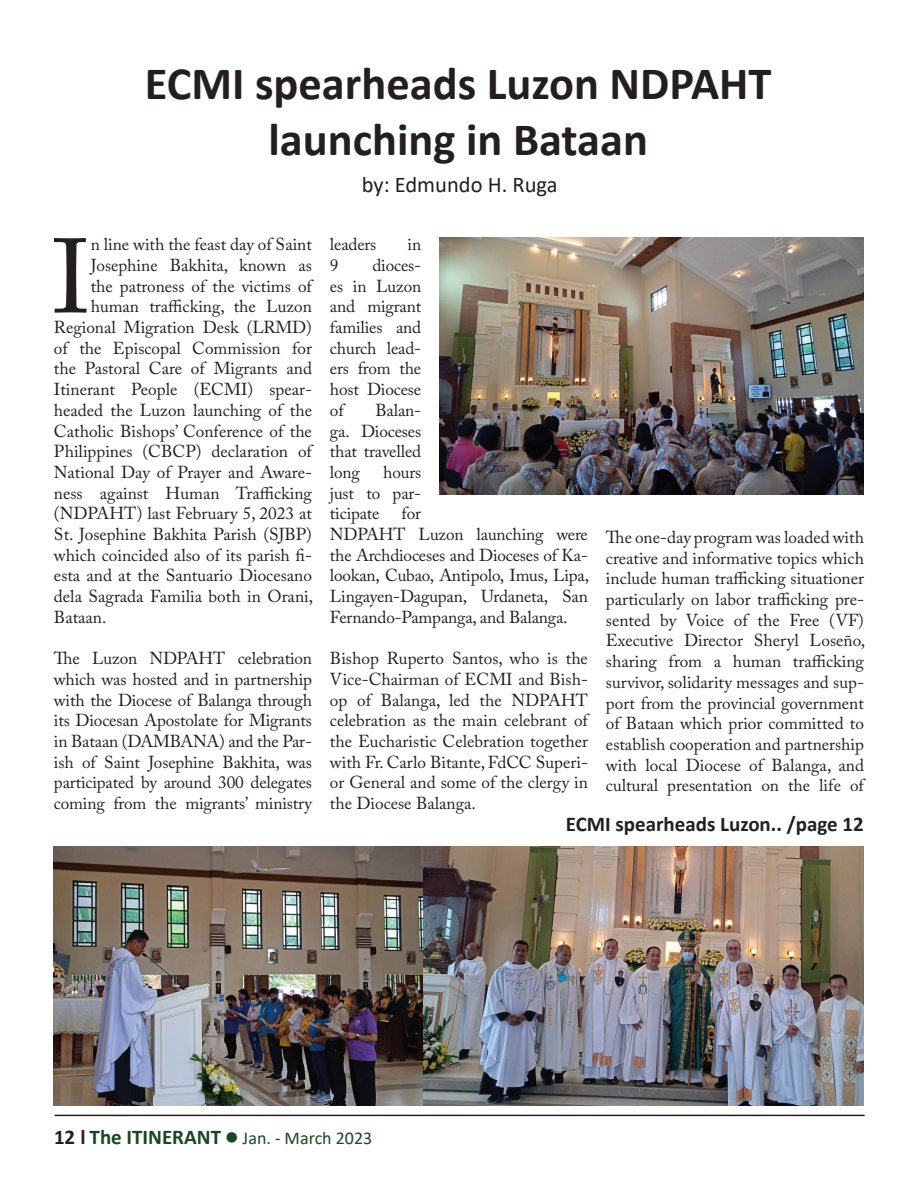
<style>
.page{position:relative;width:918px;height:1188px;background:#fff}
.page>*{position:absolute;margin:0;border:0;box-sizing:border-box;transform-origin:0 0}
.t1{font:104.55px "Adobe Caslon Pro";color:#231f20}
.t2{font:700 46.5px/55.8px "Calibri";color:#231f20;text-align:center}
.t3{font:22.5px "Calibri";color:#231f20}
.t4{font:700 21px "Calibri";color:#231f20}
.t5{font:18px "Calibri";color:#174921}
.t6{font:17.25px/20.7px "Adobe Caslon Pro";color:#231f20;text-align:justify}
.s1{font-weight:700;font-size:21px;color:#231f20}
.s2{font-weight:700;font-size:21px}
</style>
<div class="page">
<hr style="left:55px;top:1115px;width:810px;height:1px;background:#231f20">
<img style="left:439px;top:238px;width:425px;height:257px">
<img style="left:422px;top:847px;width:442px;height:259px">
<img style="left:54px;top:847px;width:368px;height:259px">
<h2 class="t2" style="left:145px;top:55px;width:628px">ECMI spearheads Luzon NDPAHT launching in Bataan</h2>
<h3 class="t3" style="left:362px;top:169px;width:197px">by: Edmundo H. Ruga</h3>
<h1 class="t1" style="left:52px;top:215px;width:40px">I</h1>
<p class="t6" style="left:91px;top:234px;width:223px">n line with the feast day of Saint</p>
<p class="t6" style="left:91px;top:255px;width:223px">Josephine Bakhita, known as</p>
<p class="t6" style="left:91px;top:275px;width:223px">the patroness of the victims of</p>
<p class="t6" style="left:91px;top:296px;width:223px">human trafficking, the Luzon</p>
<p class="t6" style="left:54px;top:317px;width:260px">Regional Migration Desk (LRMD)</p>
<p class="t6" style="left:54px;top:337px;width:260px">of the Episcopal Commission for</p>
<p class="t6" style="left:54px;top:358px;width:260px">the Pastoral Care of Migrants and</p>
<p class="t6" style="left:54px;top:379px;width:259px">Itinerant People (ECMI) spear-</p>
<p class="t6" style="left:54px;top:400px;width:260px">headed the Luzon launching of the</p>
<p class="t6" style="left:54px;top:420px;width:260px">Catholic Bishops’ Conference of the</p>
<p class="t6" style="left:54px;top:441px;width:259px">Philippines (CBCP) declaration of</p>
<p class="t6" style="left:54px;top:462px;width:260px">National Day of Prayer and Aware-</p>
<p class="t6" style="left:54px;top:482px;width:260px">ness against Human Trafficking</p>
<p class="t6" style="left:54px;top:503px;width:259px">(NDPAHT) last February 5, 2023 at</p>
<p class="t6" style="left:54px;top:524px;width:259px">St. Josephine Bakhita Parish (SJBP)</p>
<p class="t6" style="left:54px;top:544px;width:259px">which coincided also of its parish fi-</p>
<p class="t6" style="left:54px;top:565px;width:259px">esta and at the Santuario Diocesano</p>
<p class="t6" style="left:54px;top:586px;width:261px">dela Sagrada Familia both in Orani,</p>
<p class="t6" style="left:54px;top:607px;width:54px">Bataan.</p>
<p class="t6" style="left:54px;top:648px;width:260px">The Luzon NDPAHT celebration which was hosted and in partnership with the Diocese of Balanga through its Diocesan Apostolate for Migrants in Bataan (DAMBANA) and the Par&shy;ish of Saint Josephine Bakhita, was participated by around 300 delegates coming from the migrants’ ministry</p>
<p class="t6" style="left:330px;top:234px;width:48px">leaders</p>
<p class="t6" style="left:408px;top:234px;width:15px">in</p>
<p class="t6" style="left:330px;top:255px;width:10px">9</p>
<p class="t6" style="left:330px;top:255px;width:93px;text-indent:43px">dioces&shy;es in Luzon and migrant families and church lead&shy;ers from the host Diocese of</p>
<p class="t6" style="left:330px;top:400px;width:93px;text-indent:45px">Balan&shy;ga. Dioceses that travelled long</p>
<p class="t6" style="left:330px;top:462px;width:93px;text-indent:53px">hours just to par&shy;ticipate</p>
<p class="t6" style="left:330px;top:503px;width:261px;text-align:left;text-indent:72px">for<br>NDPAHT Luzon launching were the Archdioceses and Dioceses of Ka&shy;lookan, Cubao, Antipolo, Imus, Lipa,<br>Lingayen-Dagupan, Urdaneta, San<br>Fernando-Pampanga, and Balanga.</p>
<p class="t6" style="left:330px;top:648px;width:260px">Bishop Ruperto Santos, who is the Vice-Chairman of ECMI and Bish&shy;op of Balanga, led the NDPAHT celebration as the main celebrant of the Eucharistic Celebration together with Fr. Carlo Bitante, FdCC Superi&shy;or General and some of the clergy in the Diocese Balanga.</p>
<p class="t6" style="left:606px;top:527px;width:261px">The one-day program was loaded with creative and informative topics which include human trafficking situationer particularly on labor trafficking pre&shy;sented by Voice of the Free (VF)<br>Executive Director Sheryl Loseño, sharing from a human trafficking survivor, solidarity messages and sup&shy;port from the provincial government of Bataan which prior committed to establish cooperation and partnership with local Diocese of Balanga, and cultural presentation on the life of</p>
<p class="t4" style="left:566px;top:809px;width:300px">ECMI spearheads Luzon.. /page 12</p>
<p class="t5" style="left:54px;top:1125px;width:320px"><span class="s1">12 l</span> <span class="s2">The ITINERANT</span> ● Jan. - March 2023</p>
</div>
